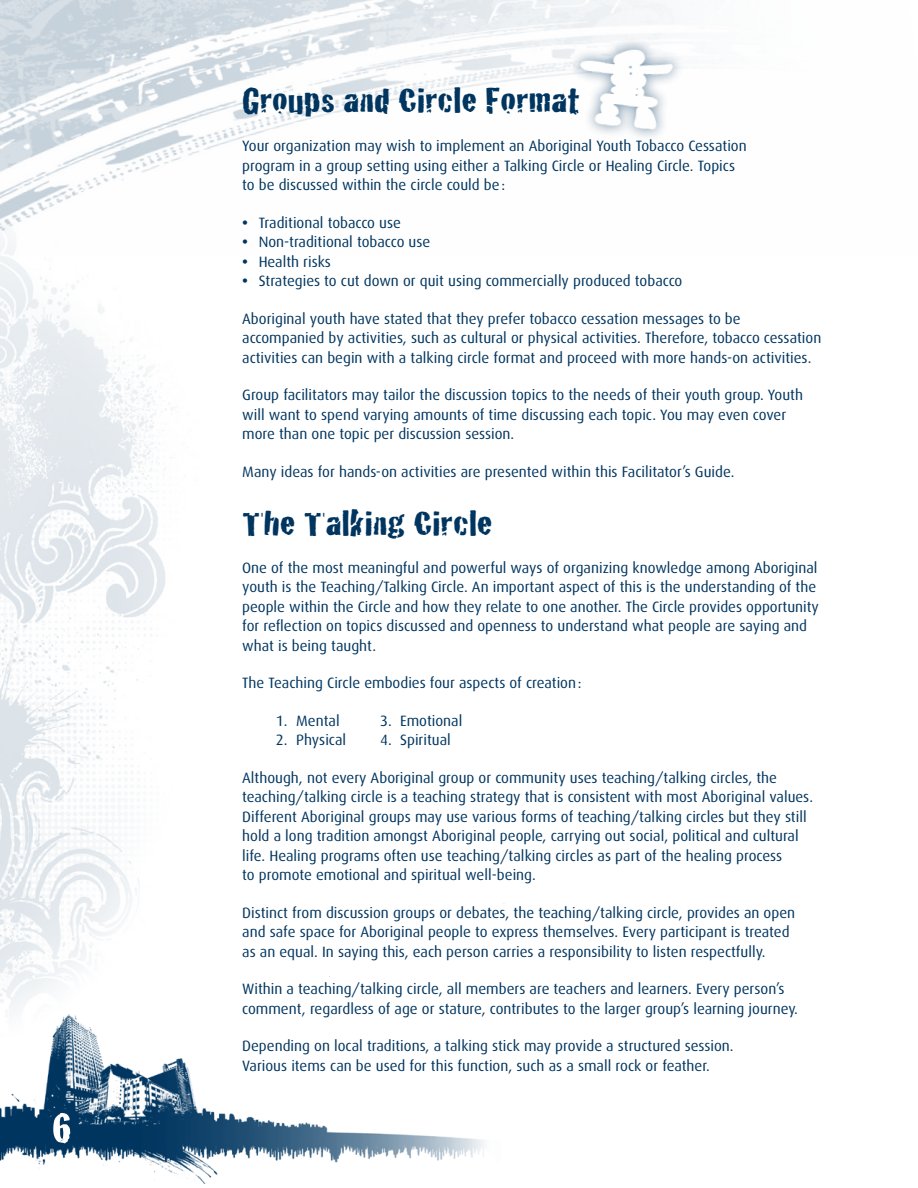
<style>
.page{position:relative;width:918px;height:1188px;background:#fff}
.page>*{position:absolute;margin:0;border:0;box-sizing:border-box;transform-origin:0 0}
.t1{font:42.6px "Cracked";color:#fff;scale:1.25 1}
.t2{font:36px "Cracked";color:#00355f;scale:1.25 1}
.t3{font:15px/19.5px "Dax";color:#00355f}
.s1{font-weight:700}
</style>
<div class="page">
<img style="left:0;top:255px;width:175px;height:760px">
<img style="left:0;top:0;width:674px;height:255px">
<img style="left:0;top:1015px;width:484px;height:150px">
<svg style="left:52px;top:1111px;width:272px;height:73px"></svg>
<svg style="left:549px;top:29px;width:125px;height:226px"></svg>
<img style="left:570px;top:43px;width:112px;height:106px">
<h1 class="t1" style="left:52px;top:1094px;width:17px">6</h1>
<h2 class="t2" style="left:242px;top:72px;width:272px">Groups and Circle Format</h2>
<p class="t3" style="left:242px;top:136px;width:506px">Your organization may wish to implement an Aboriginal Youth Tobacco Cessation program in a group setting using either a Talking Circle or Healing Circle. Topics to be discussed within the circle could be:</p>
<p class="t3" style="left:242px;top:213px;width:160px"><span class="s1">•</span> Traditional tobacco use</p>
<p class="t3" style="left:242px;top:232px;width:190px"><span class="s1">•</span> Non-traditional tobacco use</p>
<p class="t3" style="left:242px;top:252px;width:90px"><span class="s1">•</span> Health risks</p>
<p class="t3" style="left:242px;top:271px;width:442px"><span class="s1">•</span> Strategies to cut down or quit using commercially produced tobacco</p>
<p class="t3" style="left:242px;top:309px;width:581px">Aboriginal youth have stated that they prefer tobacco cessation messages to be accompanied by activities, such as cultural or physical activities. Therefore, tobacco cessation activities can begin with a talking circle format and proceed with more hands-on activities.</p>
<p class="t3" style="left:242px;top:385px;width:562px">Group facilitators may tailor the discussion topics to the needs of their youth group. Youth will want to spend varying amounts of time discussing each topic. You may even cover more than one topic per discussion session.</p>
<p class="t3" style="left:242px;top:462px;width:494px">Many ideas for hands-on activities are presented within this Facilitator’s Guide.</p>
<h2 class="t2" style="left:242px;top:495px;width:202px">The Talking Circle</h2>
<p class="t3" style="left:242px;top:558px;width:578px">One of the most meaningful and powerful ways of organizing knowledge among Aboriginal youth is the Teaching/Talking Circle. An important aspect of this is the understanding of the people within the Circle and how they relate to one another. The Circle provides opportunity for reflection on topics discussed and openness to understand what people are saying and what is being taught.</p>
<p class="t3" style="left:242px;top:673px;width:341px">The Teaching Circle embodies four aspects of creation:</p>
<p class="t3" style="left:276px;top:711px;width:65px">1. Mental</p>
<p class="t3" style="left:380px;top:711px;width:84px">3. Emotional</p>
<p class="t3" style="left:276px;top:730px;width:72px">2. Physical</p>
<p class="t3" style="left:380px;top:730px;width:72px">4. Spiritual</p>
<p class="t3" style="left:242px;top:768px;width:572px">Although, not every Aboriginal group or community uses teaching/talking circles, the teaching/talking circle is a teaching strategy that is consistent with most Aboriginal values.<br>Different Aboriginal groups may use various forms of teaching/talking circles but they still hold a long tradition amongst Aboriginal people, carrying out social, political and cultural life. Healing programs often use teaching/talking circles as part of the healing process<br>to promote emotional and spiritual well-being.</p>
<p class="t3" style="left:242px;top:903px;width:554px">Distinct from discussion groups or debates, the teaching/talking circle, provides an open and safe space for Aboriginal people to express themselves. Every participant is treated as an equal. In saying this, each person carries a responsibility to listen respectfully.</p>
<p class="t3" style="left:242px;top:979px;width:557px">Within a teaching/talking circle, all members are teachers and learners. Every person’s comment, regardless of age or stature, contributes to the larger group’s learning journey.</p>
<p class="t3" style="left:242px;top:1036px;width:493px">Depending on local traditions, a talking stick may provide a structured session.<br>Various items can be used for this function, such as a small rock or feather.</p>
</div>
